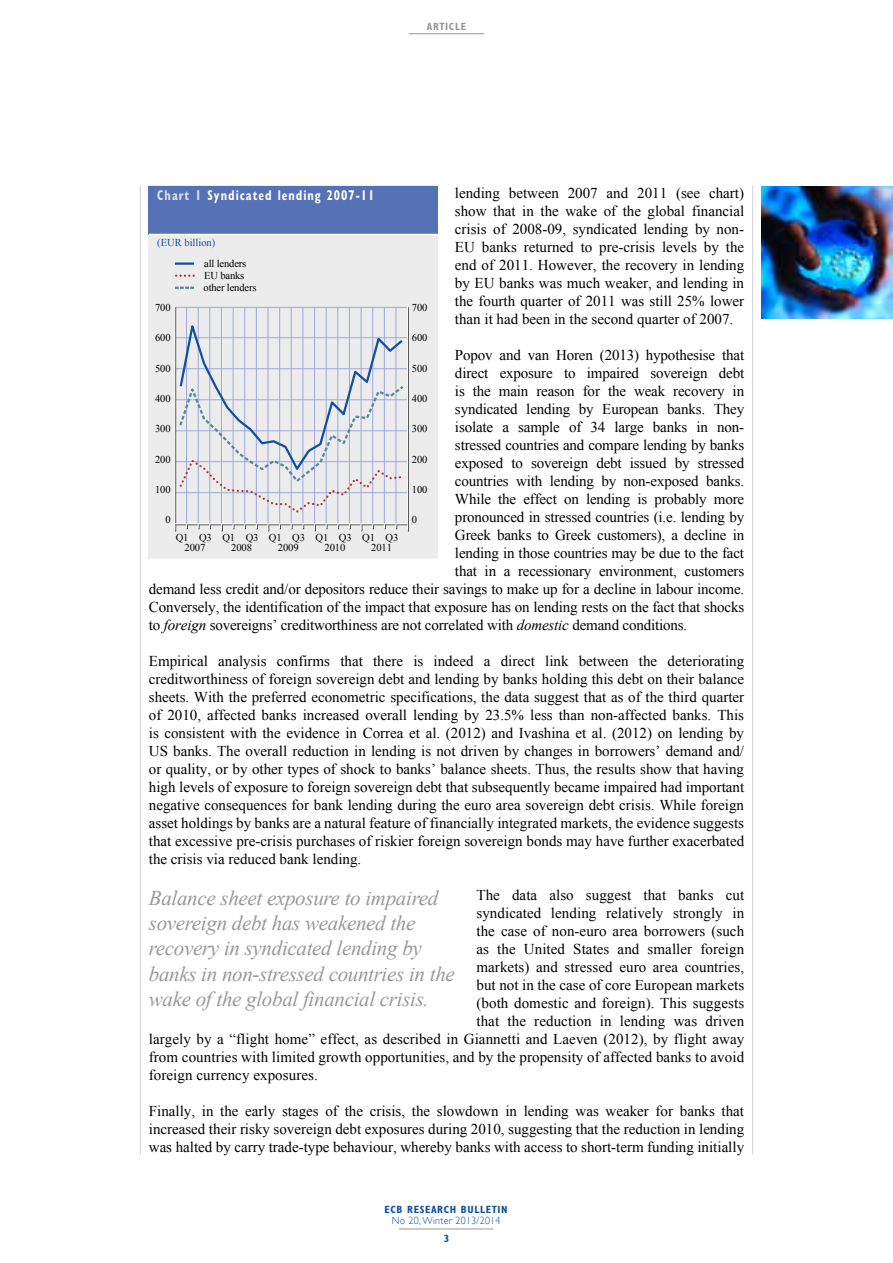
<style>
.page{position:relative;width:893px;height:1263px;background:#fff}
.page>*{position:absolute;margin:0;border:0;box-sizing:border-box;transform-origin:0 0}
.t1{font:italic 21px/25.2px "Times New Roman WGL";letter-spacing:-.015em;color:#989898}
.t2{font:15px/18px "Times New Roman WGL";letter-spacing:-.01em;color:#000;text-align:justify}
.t3{font:700 condensed 14.25px "Gill Sans Myriad";letter-spacing:.08em;color:#fff;scale:.85 1}
.t4{font:10.5px/10.9px "Times New Roman WGL";letter-spacing:-.015em;color:#000}
.t5{font:700 condensed 10.5px "Gill Sans Myriad";letter-spacing:.06em;color:#114fa0}
.t6{font:300 10.5px "Gill Sans";letter-spacing:.03em;color:#114fa0;scale:.95 1}
.t7{font:10.5px "Times New Roman WGL";color:#114fa0}
.t8{font:700 condensed 10.5px "Gill Sans Myriad";letter-spacing:.06em;color:#989898}
.s1{font-style:italic}
.s2{color:#e2e3e3}
</style>
<div class="page">
<hr style="left:140px;top:186px;width:1px;height:968px;background:#d0d1d1">
<hr style="left:752px;top:186px;width:1px;height:968px;background:#d0d1d1">
<hr style="left:409px;top:33px;width:75px;height:1px;background:#989898">
<hr style="left:399px;top:1229px;width:94px;height:1px;background:#989898">
<img style="left:761px;top:186px;width:132px;height:132px">
<div style="left:149px;top:186px;width:289px;height:374px;background:#ececec"></div>
<div style="left:149px;top:186px;width:289px;height:48px;background:#5572b7"></div>
<hr style="left:149px;top:558px;width:289px;height:2px;background:#fff">
<hr style="left:149px;top:234px;width:289px;height:1px;background:#fff">
<hr style="left:175px;top:337px;width:233px;height:1px;background:#9da9dc">
<hr style="left:175px;top:368px;width:233px;height:1px;background:#9da9dc">
<hr style="left:175px;top:399px;width:233px;height:1px;background:#9da9dc">
<hr style="left:175px;top:430px;width:233px;height:1px;background:#9da9dc">
<hr style="left:175px;top:461px;width:233px;height:1px;background:#9da9dc">
<hr style="left:175px;top:492px;width:233px;height:1px;background:#9da9dc">
<hr style="left:396px;top:308px;width:1px;height:216px;background:#9da9dc">
<hr style="left:384px;top:308px;width:1px;height:216px;background:#9da9dc">
<hr style="left:372px;top:308px;width:1px;height:216px;background:#9da9dc">
<hr style="left:361px;top:308px;width:1px;height:216px;background:#9da9dc">
<hr style="left:349px;top:308px;width:1px;height:216px;background:#9da9dc">
<hr style="left:338px;top:308px;width:1px;height:216px;background:#9da9dc">
<hr style="left:326px;top:308px;width:1px;height:216px;background:#9da9dc">
<hr style="left:314px;top:308px;width:1px;height:216px;background:#9da9dc">
<hr style="left:303px;top:308px;width:1px;height:216px;background:#9da9dc">
<hr style="left:291px;top:308px;width:1px;height:216px;background:#9da9dc">
<hr style="left:279px;top:308px;width:1px;height:216px;background:#9da9dc">
<hr style="left:268px;top:308px;width:1px;height:216px;background:#9da9dc">
<hr style="left:256px;top:308px;width:1px;height:216px;background:#9da9dc">
<hr style="left:244px;top:308px;width:1px;height:216px;background:#9da9dc">
<hr style="left:233px;top:308px;width:1px;height:216px;background:#9da9dc">
<hr style="left:221px;top:308px;width:1px;height:216px;background:#9da9dc">
<hr style="left:210px;top:308px;width:1px;height:216px;background:#9da9dc">
<hr style="left:198px;top:308px;width:1px;height:216px;background:#9da9dc">
<hr style="left:186px;top:308px;width:1px;height:216px;background:#9da9dc">
<div style="left:174px;top:306px;width:234px;height:218px;border:1px solid #fff"></div>
<svg style="left:314px;top:524px;width:2px;height:7px"></svg>
<svg style="left:267px;top:524px;width:2px;height:7px"></svg>
<svg style="left:221px;top:524px;width:2px;height:7px"></svg>
<svg style="left:178px;top:317px;width:227px;height:197px"></svg>
<hr style="left:175px;top:262px;width:19px;height:3px;background:#114fa0">
<svg style="left:176px;top:287px;width:18px;height:2px"></svg>
<svg style="left:176px;top:275px;width:18px;height:2px"></svg>
<p class="t8" style="left:427px;top:20px;width:41px">article</p>
<p class="t2" style="left:455px;top:184px;width:291px">lending between 2007 and 2011 (see chart) show that in the wake of the global financial crisis of 2008-09, syndicated lending by non-EU banks returned to pre-crisis levels by the end of 2011. However, the recovery in lending by EU banks was much weaker, and lending in the fourth quarter of 2011 was still 25% lower than it had been in the second quarter of 2007.</p>
<p class="t2" style="left:455px;top:346px;width:291px">Popov and van Horen (2013) hypothesise that</p>
<p class="t2" style="left:455px;top:364px;width:291px">direct exposure to impaired sovereign debt</p>
<p class="t2" style="left:455px;top:382px;width:291px">is the main reason for the weak recovery in</p>
<p class="t2" style="left:455px;top:400px;width:291px">syndicated lending by European banks. They</p>
<p class="t2" style="left:455px;top:418px;width:291px">isolate a sample of 34 large banks in non-</p>
<p class="t2" style="left:455px;top:436px;width:291px">stressed countries and compare lending by banks</p>
<p class="t2" style="left:455px;top:454px;width:291px">exposed to sovereign debt issued by stressed</p>
<p class="t2" style="left:455px;top:472px;width:291px">countries with lending by non-exposed banks.</p>
<p class="t2" style="left:455px;top:490px;width:291px">While the effect on lending is probably more</p>
<p class="t2" style="left:455px;top:508px;width:291px">pronounced in stressed countries (i.e. lending by</p>
<p class="t2" style="left:455px;top:526px;width:291px">Greek banks to Greek customers), a decline in</p>
<p class="t2" style="left:455px;top:544px;width:291px">lending in those countries may be due to the fact</p>
<p class="t2" style="left:455px;top:562px;width:291px">that in a recessionary environment, customers</p>
<p class="t2" style="left:149px;top:580px;width:597px">demand less credit and/or depositors reduce their savings to make up for a decline in labour income.</p>
<p class="t2" style="left:149px;top:598px;width:597px">Conversely, the identification of the impact that exposure has on lending rests on the fact that shocks</p>
<p class="t2" style="left:149px;top:616px;width:540px">to <span class="s1">foreign</span> sovereigns’ creditworthiness are not correlated with <span class="s1">domestic</span> demand conditions.</p>
<p class="t2" style="left:149px;top:652px;width:597px">Empirical analysis confirms that there is indeed a direct link between the deteriorating creditworthiness of foreign sovereign debt and lending by banks holding this debt on their balance sheets. With the preferred econometric specifications, the data suggest that as of the third quarter of 2010, affected banks increased overall lending by 23.5% less than non-affected banks. This is consistent with the evidence in Correa et al. (2012) and Ivashina et al. (2012) on lending by US banks. The overall reduction in lending is not driven by changes in borrowers’ demand and/ or quality, or by other types of shock to banks’ balance sheets. Thus, the results show that having high levels of exposure to foreign sovereign debt that subsequently became impaired had important negative consequences for bank lending during the euro area sovereign debt crisis. While foreign asset holdings by banks are a natural feature of financially integrated markets, the evidence suggests that excessive pre-crisis purchases of riskier foreign sovereign bonds may have further exacerbated the crisis via reduced bank lending.</p>
<p class="t2" style="left:476px;top:886px;width:269px">The data also suggest that banks cut</p>
<p class="t2" style="left:476px;top:904px;width:269px">syndicated lending relatively strongly in</p>
<p class="t2" style="left:476px;top:922px;width:269px">the case of non-euro area borrowers (such</p>
<p class="t2" style="left:476px;top:940px;width:269px">as the United States and smaller foreign</p>
<p class="t2" style="left:476px;top:958px;width:269px">markets) and stressed euro area countries,</p>
<p class="t2" style="left:476px;top:976px;width:269px">but not in the case of core European markets</p>
<p class="t2" style="left:476px;top:994px;width:269px">(both domestic and foreign). This suggests</p>
<p class="t2" style="left:476px;top:1012px;width:269px">that the reduction in lending was driven</p>
<p class="t2" style="left:149px;top:1030px;width:597px">largely by a “flight home” effect, as described in Giannetti and Laeven (2012), by flight away</p>
<p class="t2" style="left:149px;top:1048px;width:597px">from countries with limited growth opportunities, and by the propensity of affected banks to avoid</p>
<p class="t2" style="left:149px;top:1066px;width:170px">foreign currency exposures.</p>
<p class="t2" style="left:149px;top:1102px;width:597px">Finally, in the early stages of the crisis, the slowdown in lending was weaker for banks that increased their risky sovereign debt exposures during 2010, suggesting that the reduction in lending was halted by carry trade-type behaviour, whereby banks with access to short-term funding initially</p>
<p class="t3" style="left:157px;top:186px;width:257px"><span class="s2">Chart 1</span> Syndicated lending 2007-11</p>
<p class="t7" style="left:157px;top:235px;width:60px">(EUR billion)</p>
<p class="t4" style="left:204px;top:257px;width:54px;line-height:12.1px">all lenders<br>EU banks other lenders</p>
<p class="t4" style="left:412px;top:302px;width:17px">700</p>
<p class="t4" style="left:155px;top:302px;width:17px">700</p>
<p class="t4" style="left:412px;top:332px;width:17px">600</p>
<p class="t4" style="left:155px;top:332px;width:17px">600</p>
<p class="t4" style="left:412px;top:362px;width:17px">500</p>
<p class="t4" style="left:155px;top:362px;width:17px">500</p>
<p class="t4" style="left:412px;top:393px;width:17px">400</p>
<p class="t4" style="left:155px;top:393px;width:17px">400</p>
<p class="t4" style="left:412px;top:423px;width:17px">300</p>
<p class="t4" style="left:155px;top:423px;width:17px">300</p>
<p class="t4" style="left:412px;top:453px;width:17px">200</p>
<p class="t4" style="left:155px;top:453px;width:17px">200</p>
<p class="t4" style="left:412px;top:484px;width:17px">100</p>
<p class="t4" style="left:155px;top:484px;width:17px">100</p>
<p class="t4" style="left:412px;top:514px;width:7px">0</p>
<p class="t4" style="left:165px;top:514px;width:7px">0</p>
<p class="t4" style="left:185px;top:531px;width:22px;text-indent:-9px">Q1<br>2007</p>
<p class="t4" style="left:231px;top:531px;width:22px;text-indent:-32px">Q3 Q1<br>2008</p>
<p class="t4" style="left:278px;top:531px;width:22px;text-indent:-32px">Q3 Q1<br>2009</p>
<p class="t4" style="left:325px;top:531px;width:22px;text-indent:-32px">Q3 Q1<br>2010</p>
<p class="t4" style="left:371px;top:531px;width:22px;text-indent:-32px">Q3 Q1<br>2011</p>
<p class="t4" style="left:386px;top:531px;width:14px">Q3</p>
<h1 class="t1" style="left:149px;top:885px;width:307px">Balance sheet exposure to impaired sovereign debt has weakened the recovery in syndicated lending by banks in non-stressed countries in the wake of the global financial crisis.</h1>
<p class="t5" style="left:385px;top:1203px;width:48px">ECB RESEARC</p>
<p class="t5" style="left:450px;top:1203px;width:31px">H BULLETI</p>
<p class="t5" style="left:501px;top:1203px;width:8px">N</p>
<p class="t6" style="left:392px;top:1214px;width:116px">No 20, Winter 2013/2014</p>
<p class="t5" style="left:444px;top:1232px;width:7px">3</p>
</div>
